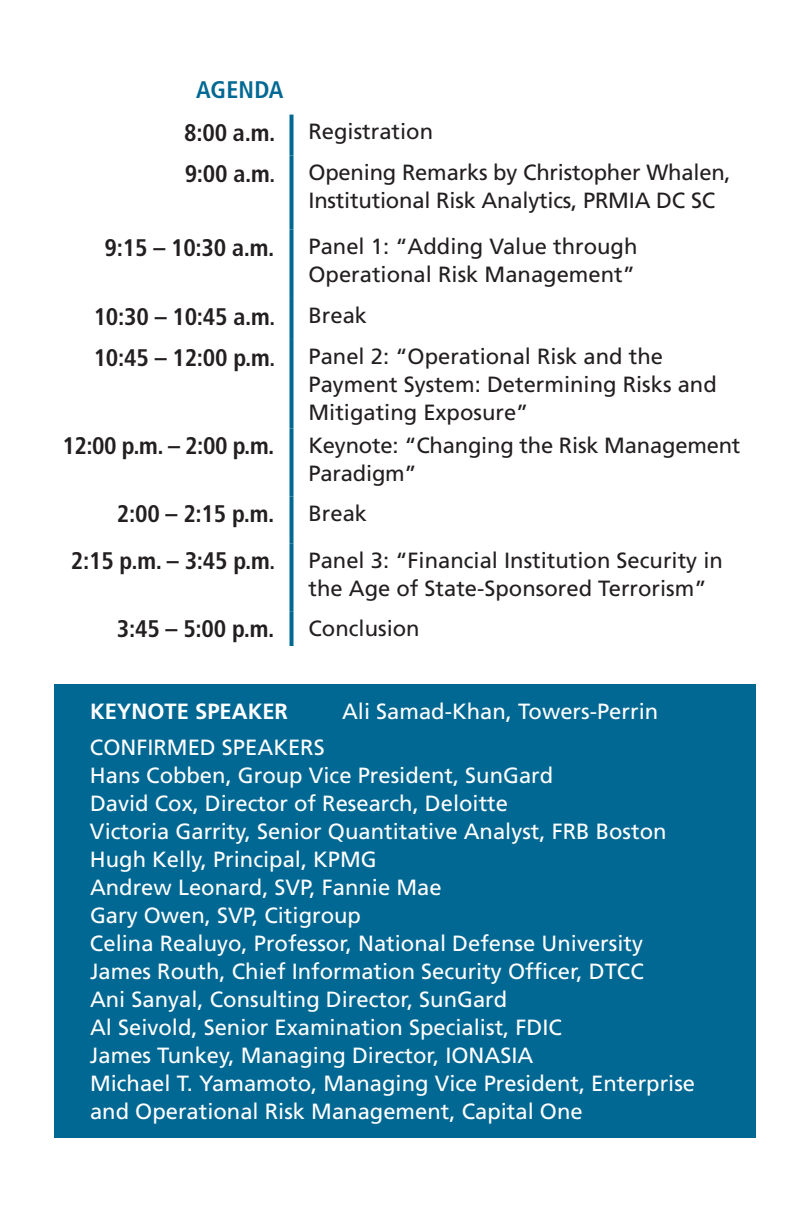
<style>
.page{position:relative;width:792px;height:1224px;background:#fff}
.page>*{position:absolute;margin:0;border:0;box-sizing:border-box;transform-origin:0 0}
.t1{font:700 condensed 24px "Frutiger LT Std";letter-spacing:-.01em;color:#231f20}
.t2{font:700 condensed 24px "Frutiger LT Std";color:#006893}
.t3{font:22px/28px "Frutiger LT Std";color:#fff}
.t4{font:22px/28px "Frutiger LT Std";color:#231f20}
.t5{font:700 22px "Frutiger LT Std";color:#fff}
.s1{font-size:22px}
</style>
<div class="page">
<div style="left:54px;top:684px;width:702px;height:454px;background:#006893"></div>
<svg style="left:290px;top:115px;width:4px;height:41px"></svg>
<svg style="left:290px;top:156px;width:4px;height:74px"></svg>
<svg style="left:290px;top:230px;width:4px;height:69px"></svg>
<svg style="left:290px;top:299px;width:4px;height:41px"></svg>
<svg style="left:290px;top:340px;width:4px;height:88px"></svg>
<svg style="left:290px;top:428px;width:4px;height:68px"></svg>
<svg style="left:290px;top:496px;width:4px;height:47px"></svg>
<svg style="left:290px;top:543px;width:4px;height:68px"></svg>
<svg style="left:290px;top:611px;width:4px;height:35px"></svg>
<p class="t2" style="left:196px;top:75px;width:89px">Agenda</p>
<p class="t1" style="left:184px;top:118px;width:93px">8:00 a.m.</p>
<p class="t4" style="left:309px;top:118px;width:126px">Registration</p>
<p class="t1" style="left:185px;top:159px;width:92px">9:00 a.m<span class="s1">.</span></p>
<p class="t4" style="left:309px;top:159px;width:424px">Opening Remarks by Christopher Whalen,<br>Institutional Risk Analytics, PRMIA DC SC</p>
<p class="t1" style="left:105px;top:233px;width:171px">9:15 – 10:30 a.m.</p>
<p class="t4" style="left:309px;top:233px;width:331px">Panel 1: “Adding Value through<br>Operational Risk Management”</p>
<p class="t1" style="left:94px;top:302px;width:183px">10:30 – 10:45 a.m<span class="s1">.</span></p>
<p class="t4" style="left:309px;top:302px;width:60px">Break</p>
<p class="t1" style="left:94px;top:343px;width:183px">10:45 – 12:00 p.m<span class="s1">.</span></p>
<p class="t4" style="left:309px;top:343px;width:410px">Panel 2: “Operational Risk and the<br>Payment System: Determining Risks and<br>Mitigating Exposure”</p>
<p class="t1" style="left:62px;top:432px;width:214px">12:00 p.m. – 2:00 p.m.</p>
<p class="t4" style="left:309px;top:431px;width:433px">Keynote: “Changing the Risk Management<br>Paradigm”</p>
<p class="t1" style="left:117px;top:500px;width:159px">2:00 – 2:15 p.m.</p>
<p class="t4" style="left:309px;top:499px;width:60px">Break</p>
<p class="t1" style="left:71px;top:547px;width:206px">2:15 p.m. – 3:45 p.m<span class="s1">.</span></p>
<p class="t4" style="left:309px;top:546px;width:416px">Panel 3: “Financial Institution Security in the Age of State-Sponsored Terrorism”</p>
<p class="t1" style="left:117px;top:615px;width:159px">3:45 – 5:00 p.m.</p>
<p class="t4" style="left:309px;top:614px;width:113px">Conclusion</p>
<p class="t5" style="left:90px;top:699px;width:200px">KEYNOTE SPEAKER</p>
<p class="t3" style="left:342px;top:698px;width:318px">Ali Samad-Khan, Towers-Perrin</p>
<p class="t3" style="left:90px;top:734px;width:607px">CON FIRMED SPEAKERS<br>Hans Cobben, Group Vice President, SunGard<br>David Cox, Director of Research, Deloitte<br>Victoria Garrity, Senior Quantitative Analyst, FRB Boston<br>H ugh Kelly, Principal, KPMG<br>Andrew Leonard, SVP, Fannie Mae<br>Gary Owen, SVP, Citigroup<br>Celina Realuyo, Professor, N ational Defense U niversity James Routh, Chief Information Security Officer, DTCC<br>Ani Sanyal, Consulting Director, SunGard<br>Al Seivold, Senior Examination Specialist, FDIC<br>James Tunkey, Managing Director, IONASIA<br>Michael T. Yamamoto, Managing Vice President, Enterprise and Operational Risk Management, Capital One</p>
</div>
